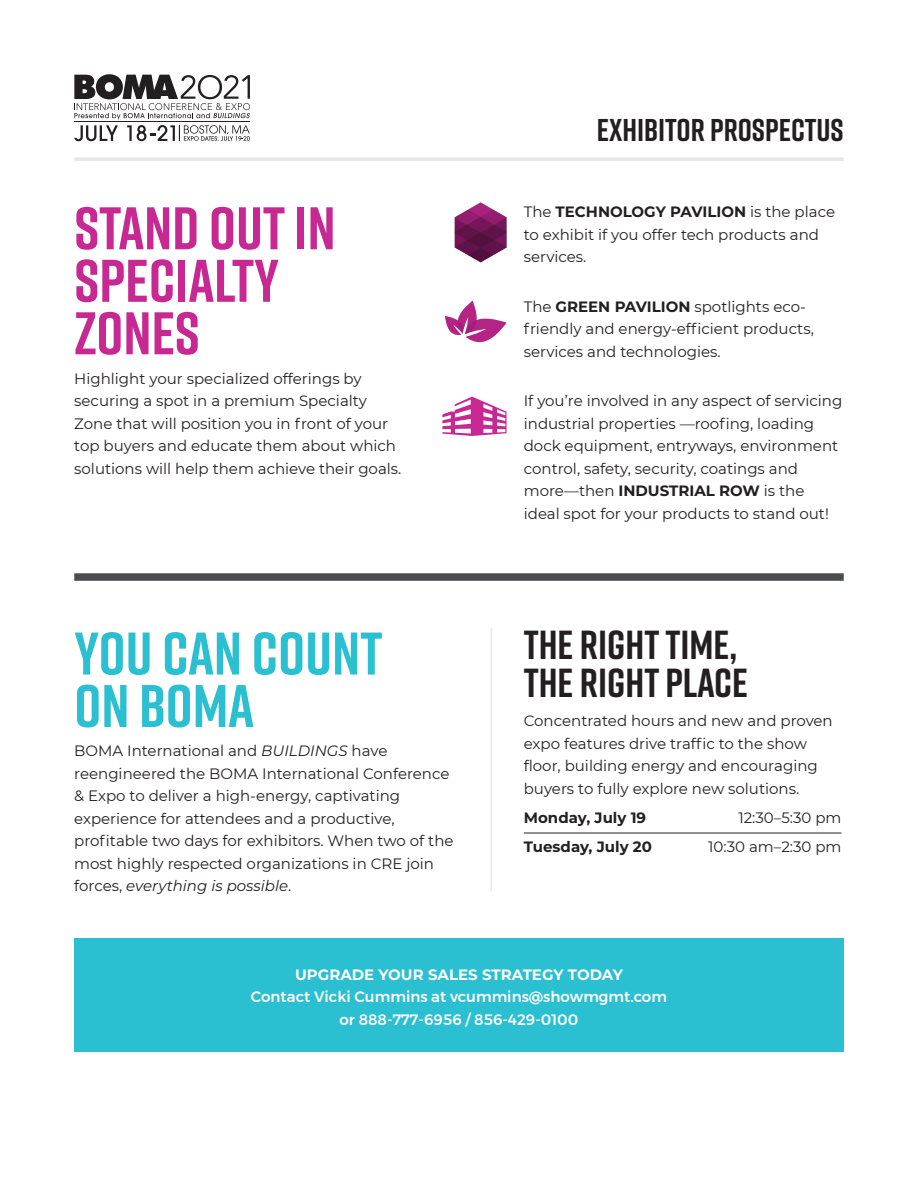
<style>
.page{position:relative;width:918px;height:1188px;background:#fff}
.page>*{position:absolute;margin:0;border:0;box-sizing:border-box;transform-origin:0 0}
.t1{font:700 60px/52.5px "Rift";color:#c72892}
.t2{font:700 60px/52.5px "Rift";color:#2abfd1}
.t3{font:700 40.5px/37.5px "Rift";color:#231f20}
.t4{font:700 31.5px "Rift";color:#231f20}
.t5{font:15px/22.5px "Montserrat";color:#231f20}
.t6{font:500 15px/22.5px "Montserrat";color:#fff;text-align:center}
.t7{font:700 15px "Montserrat";color:#fff}
.t8{font:700 15px "Montserrat";color:#231f20}
.s1{font-style:italic}
.s2{font-weight:700}
</style>
<div class="page">
<hr style="left:74px;top:121px;width:176px;height:1px;background:#231f20">
<svg style="left:74px;top:125px;width:44px;height:16px"></svg>
<svg style="left:127px;top:125px;width:123px;height:16px"></svg>
<svg style="left:74px;top:74px;width:176px;height:45px"></svg>
<hr style="left:74px;top:157px;width:770px;height:4px;background:#e6e7e9">
<svg style="left:455px;top:202px;width:52px;height:60px"></svg>
<svg style="left:445px;top:301px;width:62px;height:41px"></svg>
<svg style="left:442px;top:397px;width:65px;height:39px"></svg>
<div style="left:74px;top:938px;width:770px;height:114px;background:#2abfd1"></div>
<hr style="left:524px;top:833px;width:317px;height:1px;background:#231f20">
<div style="left:74px;top:573px;width:770px;height:8px;background:#4b4c4d"></div>
<hr style="left:491px;top:628px;width:1px;height:263px;background:#e6e7e9">
<p class="t1" style="left:74px;top:201px;width:263px">STAND OUT IN<br>SPECIALTY<br>ZONES</p>
<p class="t5" style="left:74px;top:366px;width:329px">Highlight your specialized offerings by securing a spot in a premium Specialty Zone that will position you in front of your top buyers and educate them about which solutions will help them achieve their goals.</p>
<p class="t2" style="left:74px;top:626px;width:310px">YOU CAN COUNT<br>ON BOMA</p>
<p class="t5" style="left:74px;top:739px;width:381px">BOMA International and <span class="s1">BUILDINGS</span> have reengineered the BOMA International Conference &amp; Expo to deliver a high-energy, captivating experience for attendees and a productive, profitable two days for exhibitors. When two of the most highly respected organizations in CRE join forces, <span class="s1">everything is possible</span>.</p>
<h3 class="t4" style="left:597px;top:108px;width:248px">EXHIBITOR PROSPECTUS</h3>
<p class="t5" style="left:524px;top:200px;width:313px">The <span class="s2">TECHNOLOGY PAVILION</span> is the place to exhibit if you offer tech products and services.</p>
<p class="t5" style="left:524px;top:294px;width:292px">The <span class="s2">GREEN PAVILION</span> spotlights eco&shy;friendly and energy-efficient products, services and technologies.</p>
<p class="t5" style="left:524px;top:389px;width:320px">If you’re involved in any aspect of servicing industrial properties —roofing, loading dock equipment, entryways, environment control, safety, security, coatings and more—then <span class="s2">INDUSTRIAL ROW</span> is the ideal spot for your products to stand out!</p>
<p class="t3" style="left:524px;top:626px;width:226px">THE RIGHT TIME,<br>THE RIGHT PLACE</p>
<p class="t5" style="left:524px;top:709px;width:311px">Concentrated hours and new and proven expo features drive traffic to the show floor, building energy and encouraging buyers to fully explore new solutions.</p>
<p class="t8" style="left:524px;top:807px;width:124px">Monday, July 19</p>
<p class="t5" style="left:738px;top:806px;width:105px">12:30–5:30 pm</p>
<p class="t8" style="left:524px;top:836px;width:130px">Tuesday, July 20</p>
<p class="t5" style="left:708px;top:835px;width:135px">10:30 am–2:30 pm</p>
<p class="t7" style="left:295px;top:964px;width:329px">UPGRADE YOUR SALES STRATEGY TODAY</p>
<p class="t6" style="left:251px;top:986px;width:418px">Contact Vicki Cummins at vcummins@showmgmt.com or 888-777-6956 / 856-429-0100</p>
</div>
